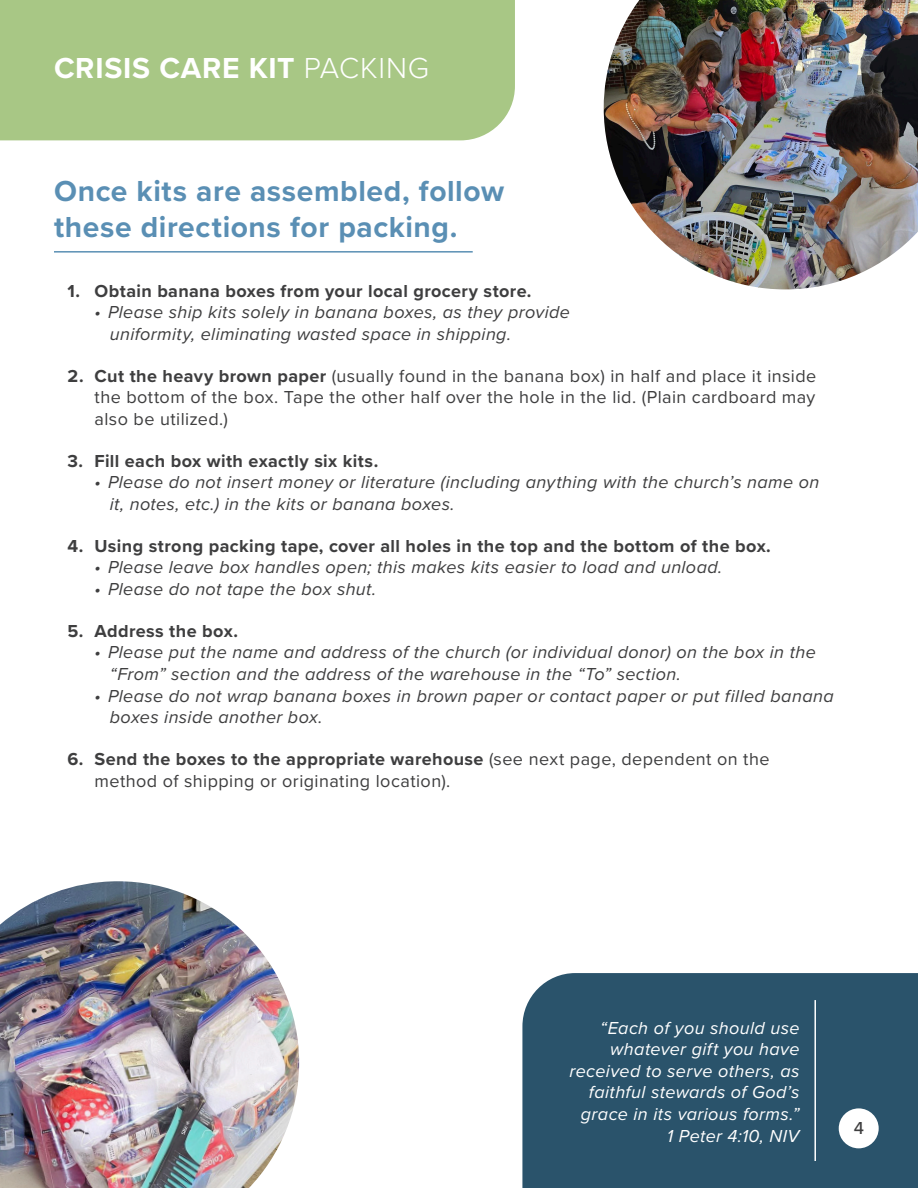
<style>
.page{position:relative;width:918px;height:1188px;background:#fff}
.page>*{position:absolute;margin:0;border:0;box-sizing:border-box;transform-origin:0 0}
.t1{font:700 30px/36px "Proxima Nova";letter-spacing:.02em;color:#5a8fb4}
.t2{font:700 30px "Proxima Nova";letter-spacing:.025em;color:#fff}
.t3{font:italic 18px/21.6px "Proxima Nova";letter-spacing:.02em;color:#3e3e3f}
.t4{font:18px/21.6px "Proxima Nova";letter-spacing:.025em;color:#3e3e3f;text-align:justify}
.t5{font:700 18px "Proxima Nova";letter-spacing:.02em;color:#3e3e3f}
.t6{font:italic 18px/21.6px "Proxima Nova";letter-spacing:.02em;color:#fff;text-align:right}
.t7{font:500 18px "Proxima Nova";color:#3e3e3f}
.s1{font-weight:300}
.s2{font-weight:700}
</style>
<div class="page">
<div style="left:522px;top:973px;width:396px;height:215px;background:#2a536b"></div>
<img style="left:604px;top:0;width:314px;height:289px">
<div style="left:0;top:0;width:515px;height:140px;background:#a8c785"></div>
<hr style="left:54px;top:251px;width:419px;height:2px;background:#5a8fb4">
<img style="left:0;top:881px;width:299px;height:307px">
<hr style="left:814px;top:1000px;width:2px;height:161px;background:#fff">
<div style="left:839px;top:1108px;width:40px;height:40px;background:#fff;border-radius:50%"></div>
<p class="t2" style="left:54px;top:45px;width:377px">CRISIS CARE KIT <span class="s1">PACKING</span></p>
<p class="t1" style="left:54px;top:172px;width:452px">Once kits are assembled, follow these directions for packing.</p>
<p class="t5" style="left:68px;top:277px;width:466px">1. Obtain banana boxes from your local grocery store.</p>
<p class="t3" style="left:110px;top:301px;width:462px;text-indent:-15px">• Please ship kits solely in banana boxes, as they provide uniformity, eliminating wasted space in shipping.</p>
<p class="t4" style="left:94px;top:364px;width:723px;text-indent:-27px"><span class="s2">2. Cut the heavy brown paper</span> (usually found in the banana box) in half and place it inside the bottom of the box. Tape the other half over the hole in the lid. (Plain cardboard may also be utilized.)</p>
<p class="t5" style="left:68px;top:447px;width:312px">3. Fill each box with exactly six kits.</p>
<p class="t3" style="left:110px;top:471px;width:711px;text-indent:-15px">• Please do not insert money or literature (including anything with the church’s name on it, notes, etc.) in the kits or banana boxes.</p>
<p class="t5" style="left:68px;top:532px;width:705px">4. Using strong packing tape, cover all holes in the top and the bottom of the box.</p>
<p class="t3" style="left:94px;top:556px;width:629px">• Please leave box handles open; this makes kits easier to load and unload.</p>
<p class="t3" style="left:94px;top:577px;width:283px">• Please do not tape the box shut.</p>
<p class="t5" style="left:68px;top:617px;width:172px">5. Address the box.</p>
<p class="t3" style="left:110px;top:641px;width:708px;text-indent:-15px">• Please put the name and address of the church (or individual donor) on the box in the “From” section and the address of the warehouse in the “To” section.</p>
<p class="t3" style="left:110px;top:684px;width:725px;text-indent:-15px">• Please do not wrap banana boxes in brown paper or contact paper or put filled banana boxes inside another box.</p>
<p class="t4" style="left:94px;top:747px;width:677px;text-indent:-27px"><span class="s2">6. Send the boxes to the appropriate warehouse</span> (see next page, dependent on the method of shipping or originating location).</p>
<p class="t6" style="left:569px;top:1016px;width:232px">“Each of you should use whatever gift you have received to serve others, as faithful stewards of God’s grace in its various forms.”</p>
<p class="t6" style="left:667px;top:1124px;width:134px">1 Peter 4:10, NIV</p>
<p class="t7" style="left:854px;top:1115px;width:12px">4</p>
</div>
